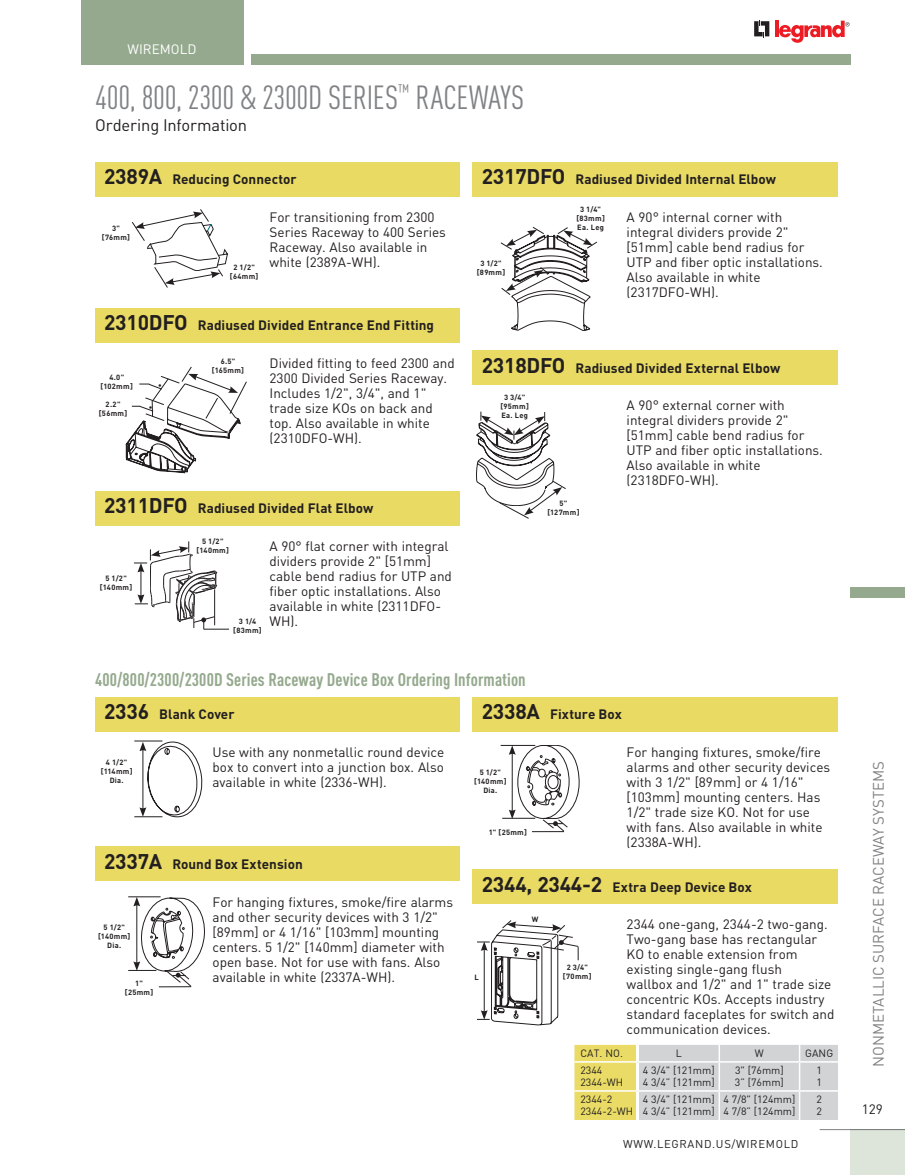
<style>
.page{position:relative;width:905px;height:1175px;background:#fff}
.page>*{position:absolute;margin:0;border:0;box-sizing:border-box;transform-origin:0 0}
.t1{font:condensed 33px "DIN Pro";letter-spacing:-.01em;color:#808285}
.t2{font:700 condensed 18px "DIN Pro";letter-spacing:.005em;color:#94a98d}
.t3{font:16.5px "DIN Pro";letter-spacing:-.01em;color:#231f20}
.t4{font:15px "DIN Pro";color:#808285}
.t5{font:13.5px/15px "DIN Pro";color:#231f20}
.t6{font:700 13.5px "DIN Pro";letter-spacing:.005em;color:#231f20}
.t7{font:13.5px "DIN Pro";color:#fff}
.t8{font:11.25px "DIN Pro";letter-spacing:.06em;color:#231f20}
.t9{font:10.5px/12px "DIN Pro";color:#231f20}
.t10{font:700 7.5px/9px "DIN Pro";letter-spacing:.04em;color:#231f20;text-align:center}
.s1{font-size:21px}
</style>
<div class="page">
<div style="left:850px;top:587px;width:54px;height:11px;background:#94a98d"></div>
<div style="left:850px;top:1129px;width:54px;height:45px;background:#dde5db"></div>
<hr style="left:819px;top:1129px;width:85px;height:1px;background:#808285">
<svg style="left:775px;top:21px;width:3px;height:16px"></svg>
<svg style="left:779px;top:21px;width:70px;height:22px"></svg>
<svg style="left:754px;top:20px;width:15px;height:18px"></svg>
<div style="left:251px;top:54px;width:599px;height:11px;background:#94a98d"></div>
<div style="left:81px;top:0;width:162px;height:65px;background:#94a98d"></div>
<svg style="left:132px;top:209px;width:96px;height:79px"></svg>
<svg style="left:126px;top:366px;width:121px;height:107px"></svg>
<svg style="left:500px;top:227px;width:97px;height:104px"></svg>
<svg style="left:476px;top:411px;width:90px;height:108px"></svg>
<div style="left:95px;top:162px;width:364px;height:35px;background:#e8da63"></div>
<div style="left:95px;top:308px;width:364px;height:34px;background:#e8da63"></div>
<div style="left:95px;top:491px;width:364px;height:34px;background:#e8da63"></div>
<div style="left:473px;top:162px;width:365px;height:35px;background:#e8da63"></div>
<div style="left:473px;top:350px;width:365px;height:35px;background:#e8da63"></div>
<svg style="left:134px;top:541px;width:95px;height:89px"></svg>
<svg style="left:134px;top:740px;width:68px;height:77px"></svg>
<hr style="left:128px;top:896px;width:32px;height:1px;background:#231f20">
<svg style="left:128px;top:897px;width:77px;height:90px"></svg>
<hr style="left:500px;top:745px;width:35px;height:1px;background:#231f20">
<hr style="left:502px;top:818px;width:33px;height:1px;background:#231f20">
<svg style="left:508px;top:745px;width:71px;height:87px"></svg>
<svg style="left:477px;top:920px;width:102px;height:105px"></svg>
<svg style="left:574px;top:1044px;width:264px;height:76px;background:#d8d6bc"></svg>
<hr style="left:574px;top:1061px;width:63px;height:1px;background:#fff">
<hr style="left:636px;top:1062px;width:3px;height:28px;background:#fff">
<hr style="left:637px;top:1061px;width:82px;height:1px;background:#fff">
<hr style="left:718px;top:1062px;width:2px;height:28px;background:#fff">
<hr style="left:719px;top:1061px;width:80px;height:1px;background:#fff">
<hr style="left:798px;top:1062px;width:2px;height:28px;background:#fff">
<hr style="left:799px;top:1061px;width:39px;height:1px;background:#fff">
<hr style="left:574px;top:1090px;width:63px;height:1px;background:#fff">
<hr style="left:636px;top:1091px;width:3px;height:29px;background:#fff">
<hr style="left:637px;top:1090px;width:82px;height:1px;background:#fff">
<hr style="left:718px;top:1091px;width:2px;height:29px;background:#fff">
<hr style="left:719px;top:1090px;width:80px;height:1px;background:#fff">
<hr style="left:798px;top:1091px;width:2px;height:29px;background:#fff">
<hr style="left:799px;top:1090px;width:39px;height:1px;background:#fff">
<div style="left:95px;top:697px;width:364px;height:34px;background:#e8da63"></div>
<div style="left:95px;top:846px;width:364px;height:35px;background:#e8da63"></div>
<div style="left:473px;top:697px;width:365px;height:34px;background:#e8da63"></div>
<div style="left:473px;top:869px;width:365px;height:35px;background:#e8da63"></div>
<p class="t7" style="left:128px;top:40px;width:70px">WIREMOLD</p>
<h1 class="t1" style="left:95px;top:78px;width:430px">400, 800, 2300 &amp; 2300D SERIES<sup>™</sup> RACEWAYS</h1>
<p class="t3" style="left:95px;top:114px;width:154px">Ordering Information</p>
<p class="t6" style="left:104px;top:170px;width:194px"><span class="s1">2389A</span> Reducing Connector</p>
<p class="t5" style="left:269px;top:209px;width:178px">For transitioning from 2300 series Raceway to 400 series<br>Raceway. Also available in white (2389A-wH).</p>
<p class="t10" style="left:102px;top:224px;width:30px">3" [76mm]</p>
<p class="t10" style="left:230px;top:263px;width:30px">2 1/2" [64mm]</p>
<p class="t6" style="left:104px;top:316px;width:331px"><span class="s1">2310DFO</span> Radiused Divided Entrance End Fitting</p>
<p class="t5" style="left:269px;top:355px;width:187px">Divided fitting to feed 2300 and<br>2300 Divided series Raceway.<br>Includes 1/2", 3/4", and 1" trade size KOs on back and top. Also available in white (2310DFO-wH).</p>
<p class="t10" style="left:212px;top:356px;width:34px">6.5" [165mm]</p>
<p class="t10" style="left:101px;top:372px;width:34px">4.0" [102mm]</p>
<p class="t10" style="left:99px;top:400px;width:30px">2.2" [56mm]</p>
<p class="t10" style="left:158px;top:380px;width:5px">•</p>
<p class="t10" style="left:149px;top:402px;width:5px">•</p>
<p class="t6" style="left:482px;top:170px;width:296px"><span class="s1">2317DFO</span> Radiused Divided Internal Elbow</p>
<p class="t5" style="left:626px;top:209px;width:198px">A 90° internal corner with integral dividers provide 2" [51mm] cable bend radius for uTP and fiber optic installations.<br>Also available in white (2317DFO-wH).</p>
<p class="t10" style="left:576px;top:204px;width:30px">3 1/4" [83mm]<br>Ea. Leg</p>
<p class="t10" style="left:477px;top:259px;width:30px">3 1/2" [89mm]</p>
<p class="t6" style="left:482px;top:358px;width:300px"><span class="s1">2318DFO</span> Radiused Divided External Elbow</p>
<p class="t5" style="left:626px;top:397px;width:198px">A 90° external corner with integral dividers provide 2" [51mm] cable bend radius for uTP and fiber optic installations.<br>Also available in white (2318DFO-wH).</p>
<p class="t10" style="left:500px;top:393px;width:30px">3 3/4" [95mm]<br>Ea. Leg</p>
<p class="t6" style="left:104px;top:499px;width:271px"><span class="s1">2311DFO</span> Radiused Divided Flat Elbow</p>
<p class="t5" style="left:269px;top:538px;width:184px">A 90° flat corner with integral dividers provide 2" [51mm] cable bend radius for uTP and fiber optic installations. Also available in white (2311DFO&shy;wH).</p>
<p class="t10" style="left:197px;top:536px;width:34px">5 1/2" [140mm]</p>
<p class="t10" style="left:100px;top:573px;width:34px">5 1/2" [140mm]</p>
<p class="t10" style="left:233px;top:616px;width:30px">3 1/4 [83mm]</p>
<h2 class="t2" style="left:95px;top:668px;width:432px">400/800/2300/2300D Series Raceway Device Box Ordering Information</h2>
<p class="t10" style="left:547px;top:498px;width:34px">5" [127mm]</p>
<p class="t6" style="left:104px;top:705px;width:132px"><span class="s1">2336</span> Blank Cover</p>
<p class="t5" style="left:212px;top:744px;width:233px;text-align:justify">use with any nonmetallic round device box to convert into a junction box. Also available in white (2336-wH).</p>
<p class="t10" style="left:101px;top:757px;width:33px">4 1/2" [114mm]<br>Dia.</p>
<p class="t6" style="left:104px;top:854px;width:200px"><span class="s1">2337A</span> Round Box Extension</p>
<p class="t5" style="left:212px;top:893px;width:242px">For hanging fixtures, smoke/fire alarms and other security devices with 3 1/2" [89mm] or 4 1/16" [103mm] mounting centers. 5 1/2" [140mm] diameter with open base. Not for use with fans. Also available in white (2337A-wH).</p>
<p class="t10" style="left:98px;top:923px;width:34px">5 1/2" [140mm]<br>Dia.</p>
<p class="t10" style="left:125px;top:978px;width:30px">1" [25mm]</p>
<p class="t6" style="left:482px;top:705px;width:141px"><span class="s1">2338A</span> Fixture Box</p>
<p class="t5" style="left:626px;top:744px;width:205px">For hanging fixtures, smoke/fire alarms and other security devices with 3 1/2" [89mm] or 4 1/16" [103mm] mounting centers. Has<br>1/2" trade size KO. Not for use with fans. Also available in white (2338A-wH).</p>
<p class="t6" style="left:482px;top:877px;width:271px"><span class="s1">2344, 2344-2</span> Extra Deep Device Box</p>
<p class="t5" style="left:626px;top:916px;width:209px">2344 one-gang, 2344-2 two-gang.<br>Two-gang base has rectangular<br>KO to enable extension from existing single-gang flush<br>wallbox and 1/2" and 1" trade size concentric KOs. Accepts industry standard faceplates for switch and communication devices.</p>
<p class="t10" style="left:474px;top:767px;width:34px">5 1/2" [140mm]<br>Dia.</p>
<p class="t10" style="left:489px;top:827px;width:40px">1" [25mm]</p>
<p class="t10" style="left:531px;top:914px;width:8px">W</p>
<p class="t10" style="left:474px;top:972px;width:6px">L</p>
<p class="t10" style="left:563px;top:962px;width:30px">2 3/4" [70mm]</p>
<p class="t9" style="left:580px;top:1047px;width:44px">CAT. NO.</p>
<p class="t9" style="left:675px;top:1047px;width:8px">L</p>
<p class="t9" style="left:755px;top:1047px;width:10px">w</p>
<p class="t9" style="left:805px;top:1047px;width:30px">GANG</p>
<p class="t9" style="left:580px;top:1064px;width:44px">2344<br>2344-wH</p>
<p class="t9" style="left:642px;top:1064px;width:73px">4 3/4" [121mm]<br>4 3/4” [121mm]</p>
<p class="t9" style="left:735px;top:1064px;width:50px">3" [76mm]<br>3” [76mm]</p>
<p class="t9" style="left:816px;top:1064px;width:7px">1<br>1</p>
<p class="t9" style="left:580px;top:1093px;width:54px">2344-2<br>2344-2-wH</p>
<p class="t9" style="left:642px;top:1093px;width:73px">4 3/4" [121mm]<br>4 3/4” [121mm]</p>
<p class="t9" style="left:723px;top:1093px;width:73px">4 7/8" [124mm]<br>4 7/8” [124mm]</p>
<p class="t9" style="left:816px;top:1093px;width:7px">2<br>2</p>
<p class="t8" style="left:623px;top:1135px;width:177px">www.LEGRAND.us/WIREMOLD</p>
<p class="t4" style="left:868px;top:1066px;width:307px;rotate:-90deg">NONMETALLIC SURFACE RACEWAY SYSTEMS</p>
<p class="t5" style="left:861px;top:1100px;width:23px">129</p>
</div>
